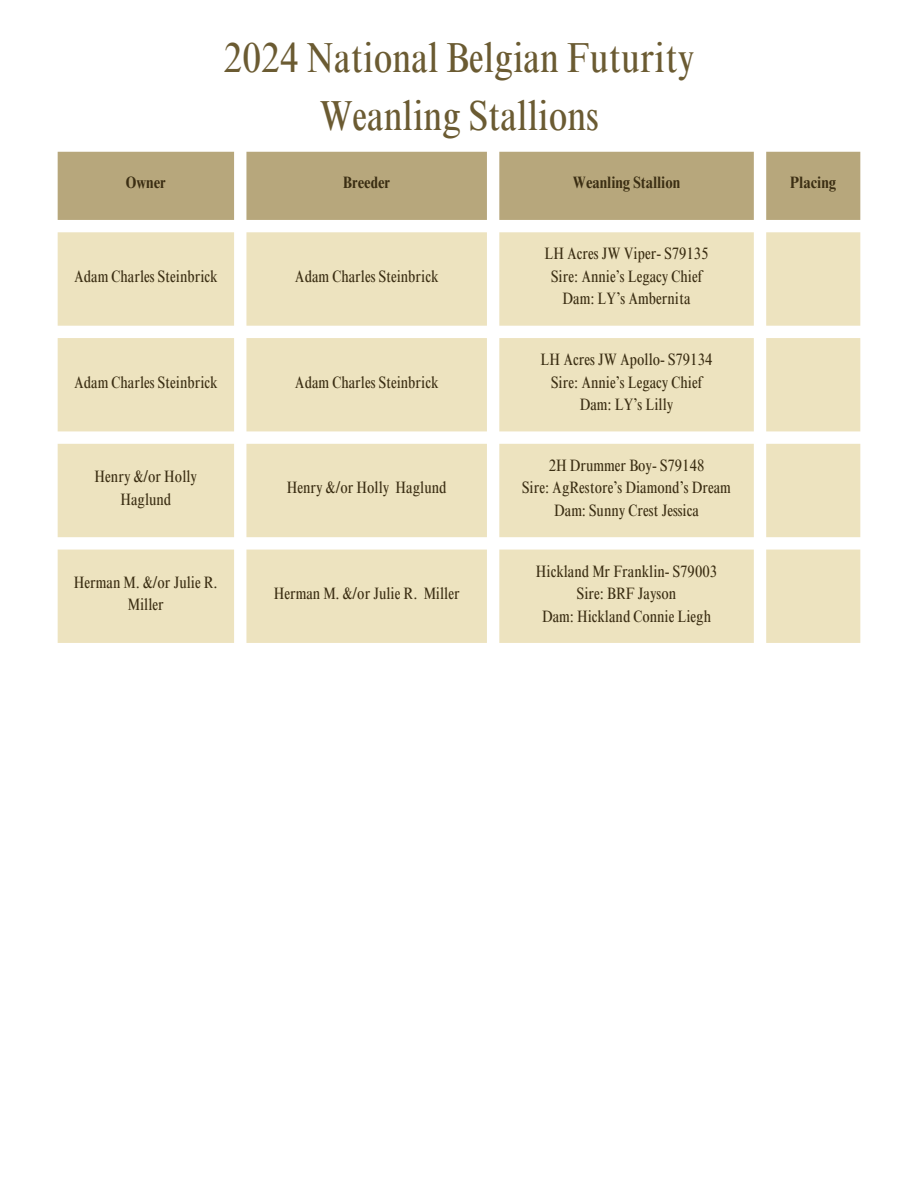
<style>
.page{position:relative;width:918px;height:1188px;background:#fff}
.page>*{position:absolute;margin:0;border:0;box-sizing:border-box;transform-origin:0 0}
.t1{font:condensed 42px/58.5px "Times NRMT Pro";color:#6b5b32;text-align:center}
.t2{font:condensed 16.5px/22.5px "Times NRMT Pro";color:#3b2e13;text-align:center}
.t3{font:700 condensed 16.5px "Times NRMT Pro";color:#3b2e13}
</style>
<div class="page">
<div style="left:58px;top:152px;width:802px;height:68px;background:#b7a77c"></div>
<svg style="left:58px;top:232px;width:802px;height:411px;background:#efe6c7"></svg>
<p class="t1" style="left:224px;top:33px;width:472px">2024 National Belgian Futurity<br>Weanling Stallions</p>
<h1 class="t3" style="left:126px;top:176px;width:42px">Owner</h1>
<p class="t3" style="left:343px;top:176px;width:49px">Breeder</p>
<p class="t3" style="left:573px;top:176px;width:109px">Weanling Stallion</p>
<p class="t3" style="left:790px;top:176px;width:47px">Placing</p>
<p class="t2" style="left:74px;top:267px;width:145px">Adam Charles Steinbrick</p>
<p class="t2" style="left:295px;top:267px;width:145px">Adam Charles Steinbrick</p>
<p class="t2" style="left:74px;top:373px;width:145px">Adam Charles Steinbrick</p>
<p class="t2" style="left:295px;top:373px;width:145px">Adam Charles Steinbrick</p>
<p class="t2" style="left:95px;top:467px;width:104px">Henry &amp;/or Holly<br>Haglund</p>
<p class="t2" style="left:287px;top:478px;width:161px">Henry &amp;/or Holly Haglund</p>
<p class="t2" style="left:74px;top:573px;width:145px">Herman M. &amp;/or Julie R.<br>Miller</p>
<p class="t2" style="left:274px;top:584px;width:187px">Herman M. &amp;/or Julie R. Miller</p>
<p class="t2" style="left:544px;top:244px;width:166px">LH Acres JW Viper- S79135</p>
<p class="t2" style="left:551px;top:267px;width:152px">Sire: Annie’s Legacy Chief</p>
<p class="t2" style="left:563px;top:289px;width:130px">Dam: LY’s Ambernita</p>
<p class="t2" style="left:541px;top:350px;width:173px">LH Acres JW Apollo- S79134</p>
<p class="t2" style="left:551px;top:373px;width:152px">Sire: Annie’s Legacy Chief</p>
<p class="t2" style="left:580px;top:395px;width:95px">Dam: LY’s Lilly</p>
<p class="t2" style="left:549px;top:456px;width:157px">2H Drummer Boy- S79148</p>
<p class="t2" style="left:522px;top:478px;width:210px">Sire: AgRestore’s Diamond’s Dream</p>
<p class="t2" style="left:554px;top:501px;width:146px">Dam: Sunny Crest Jessica</p>
<p class="t2" style="left:536px;top:562px;width:183px">Hickland Mr Franklin- S79003</p>
<p class="t2" style="left:577px;top:584px;width:101px">Sire: BRF Jayson</p>
<p class="t2" style="left:542px;top:607px;width:171px">Dam: Hickland Connie Liegh</p>
</div>
